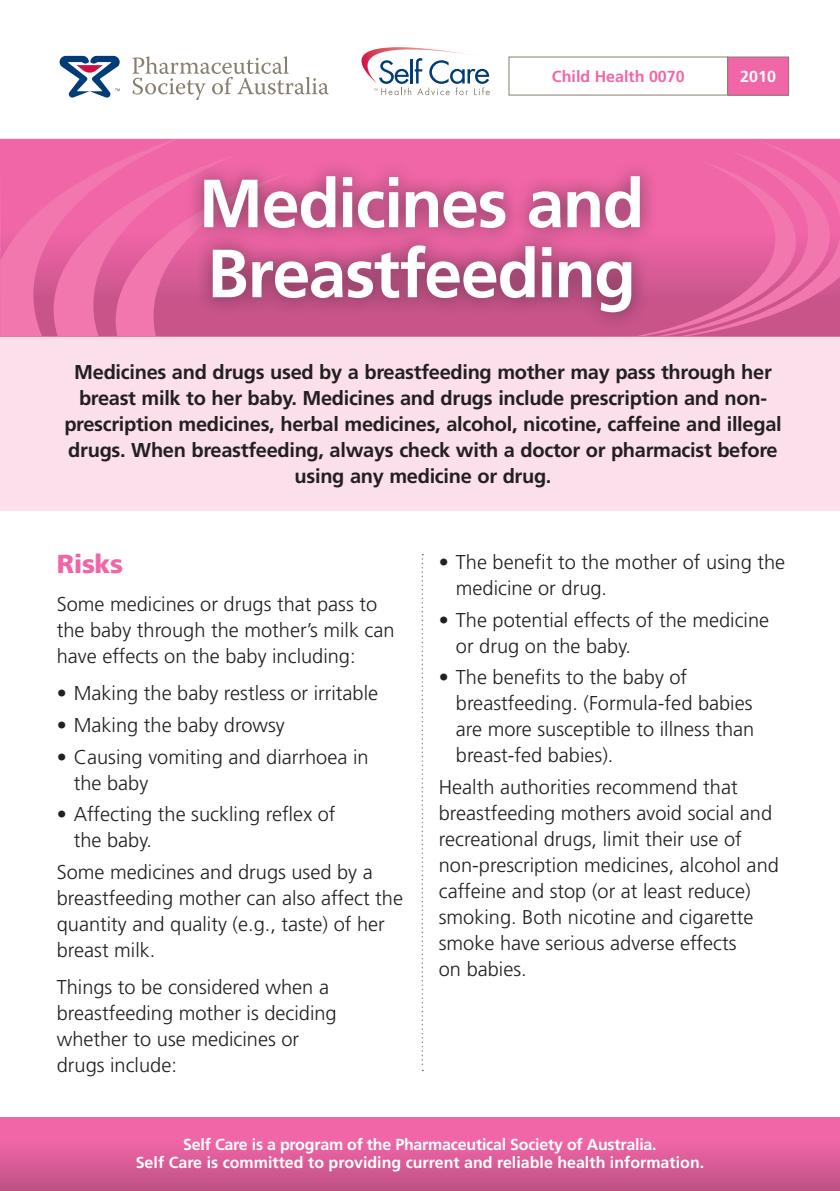
<style>
.page{position:relative;width:840px;height:1191px;background:#fff}
.page>*{position:absolute;margin:0;border:0;box-sizing:border-box;transform-origin:0 0}
.FC_Title_heading{font:700 68px/70px "Frutiger LT Std";letter-spacing:-.02em;color:#fff}
.FC_Subhead_1{font:900 26px "Frutiger LT Std";letter-spacing:-.015em;color:#f166a7}
.FC_Body_text{font:300 20px/26px "Frutiger LT Std";color:#231f20}
.FC_Bullet__para{font:300 20px/26px "Frutiger LT Std";color:#231f20}
.FC_Intro_para{font:700 20px/26px "Frutiger LT Std";letter-spacing:-.015em;color:#231f20;text-align:center}
.FC_Body_text-2{font:700 16px/18px "Frutiger LT Std";color:#fff;text-align:center}
.FC_Card_Category{font:700 16px "Frutiger LT Std";color:#f166a7}
</style>
<div class="page">
<svg style="left:408px;top:139px;width:431px;height:198px;background:#ea63a2"></svg>
<svg style="left:0;top:139px;width:408px;height:198px;background:#ed69a6"></svg>
<svg style="left:54px;top:154px;width:395px;height:183px;background:#eb6aa6"></svg>
<svg style="left:116px;top:172px;width:376px;height:165px;background:#e3669f"></svg>
<svg style="left:635px;top:140px;width:204px;height:197px;background:#eb65a3"></svg>
<svg style="left:613px;top:150px;width:216px;height:187px;background:#e868a3"></svg>
<svg style="left:590px;top:160px;width:205px;height:177px;background:#e4639f"></svg>
<div style="left:0;top:337px;width:839px;height:173px;background:#fbdfeb"></div>
<div style="left:0;top:1117px;width:839px;height:74px;background:linear-gradient(to bottom,#fd6baf,#c35288)"></div>
<svg style="left:421px;top:554px;width:2px;height:517px"></svg>
<div style="left:183px;top:155px;width:473px;height:174px;background:#231f20;opacity:.5"></div>
<div style="left:727px;top:57px;width:61px;height:38px;background:#f166a7"></div>
<div style="left:727px;top:57px;width:61px;height:38px;border:1px solid #887f6f"></div>
<svg style="left:60px;top:56px;width:60px;height:42px"></svg>
<svg style="left:132px;top:56px;width:196px;height:44px"></svg>
<svg style="left:361px;top:47px;width:128px;height:48px"></svg>
<p class="FC_Card_Category" style="left:551px;top:67px;width:134px">Child Health 0070</p>
<p class="FC_Body_text-2" style="left:739px;top:68px;width:37px">2010</p>
<p class="FC_Title_heading" style="left:199px;top:169px;width:447px">Medicines and<br>Breastfeeding</p>
<p class="FC_Intro_para" style="left:64px;top:359px;width:718px">Medicines and drugs used by a breastfeeding mother may pass through her breast milk to her baby. Medicines and drugs include prescription and non&shy;prescription medicines, herbal medicines, alcohol, nicotine, caffeine and illegal drugs. When breastfeeding, always check with a doctor or pharmacist before using any medicine or drug.</p>
<p class="FC_Subhead_1" style="left:57px;top:548px;width:68px">Risks</p>
<p class="FC_Body_text" style="left:57px;top:591px;width:339px">Some medicines or drugs that pass to the baby through the mother’s milk can have effects on the baby including:</p>
<p class="FC_Bullet__para" style="left:57px;top:680px;width:323px">• Making the baby restless or irritable</p>
<p class="FC_Bullet__para" style="left:57px;top:712px;width:229px">• Making the baby drowsy</p>
<p class="FC_Bullet__para" style="left:74px;top:744px;width:296px;text-indent:-17px">• Causing vomiting and diarrhoea in the baby</p>
<p class="FC_Bullet__para" style="left:74px;top:801px;width:263px;text-indent:-17px">• Affecting the suckling reflex of the baby.</p>
<p class="FC_Body_text" style="left:57px;top:859px;width:347px">Some medicines and drugs used by a breastfeeding mother can also affect the quantity and quality (e.g., taste) of her breast milk.</p>
<p class="FC_Body_text" style="left:57px;top:974px;width:281px">Things to be considered when a breastfeeding mother is deciding whether to use medicines or drugs include:</p>
<p class="FC_Bullet__para" style="left:455px;top:549px;width:330px;text-indent:-17px">• The benefit to the mother of using the medicine or drug.</p>
<p class="FC_Bullet__para" style="left:455px;top:607px;width:314px;text-indent:-17px">• The potential effects of the medicine or drug on the baby.</p>
<p class="FC_Bullet__para" style="left:455px;top:664px;width:300px;text-indent:-17px">• The benefits to the baby of breastfeeding. (Formula-fed babies are more susceptible to illness than breast-fed babies).</p>
<p class="FC_Body_text" style="left:438px;top:774px;width:341px">Health authorities recommend that breastfeeding mothers avoid social and recreational drugs, limit their use of non-prescription medicines, alcohol and caffeine and stop (or at least reduce) smoking. Both nicotine and cigarette smoke have serious adverse effects<br>on babies.</p>
<p class="FC_Body_text-2" style="left:136px;top:1135px;width:569px">Self Care is a program of the Pharmaceutical Society of Australia.<br>Self Care is committed to providing current and reliable health information.</p>
</div>
